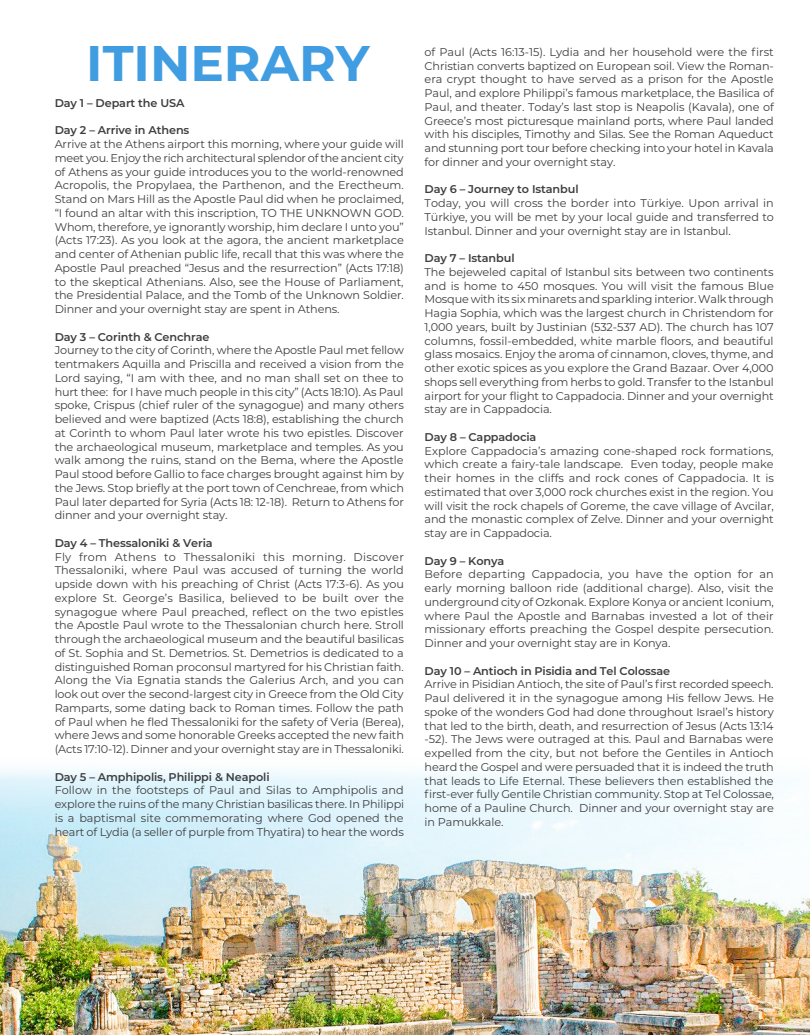
<style>
.page{position:relative;width:810px;height:1035px;background:#fff}
.page>*{position:absolute;margin:0;border:0;box-sizing:border-box;transform-origin:0 0}
.t1{font:700 50px "Montserrat";color:#409de2}
.t2{font:11.25px/13.8px "Montserrat";letter-spacing:-.01em;color:#3e3e3f;text-align:justify}
.t3{font:600 11.25px "Montserrat";letter-spacing:-.01em;color:#3e3e3f}
</style>
<div class="page">
<img style="left:0;top:770px;width:810px;height:265px">
<h1 class="t1" style="left:86px;top:27px;width:285px">ITINERARY</h1>
<p class="t3" style="left:55px;top:95px;width:131px">Day 1 – Depart the USA</p>
<p class="t3" style="left:55px;top:122px;width:136px">Day 2 – Arrive in Athens</p>
<p class="t2" style="left:55px;top:137px;width:351px">Arrive at the Athens airport this morning, where your guide will meet you. Enjoy the rich architectural splendor of the ancient city of Athens as your guide introduces you to the world-renowned Acropolis, the Propylaea, the Parthenon, and the Erectheum.<br>Stand on Mars Hill as the Apostle Paul did when he proclaimed, “I found an altar with this inscription, TO THE UNKNOWN GOD.<br>Whom, therefore, ye ignorantly worship, him declare I unto you” (Acts 17:23). As you look at the agora, the ancient marketplace and center of Athenian public life, recall that this was where the Apostle Paul preached “Jesus and the resurrection” (Acts 17:18) to the skeptical Athenians. Also, see the House of Parliament, the Presidential Palace, and the Tomb of the Unknown Soldier.<br>Dinner and your overnight stay are spent in Athens.</p>
<p class="t3" style="left:55px;top:329px;width:156px">Day 3 – Corinth &amp; Cenchrae</p>
<p class="t2" style="left:55px;top:343px;width:351px">Journey to the city of Corinth, where the Apostle Paul met fellow tentmakers Aquilla and Priscilla and received a vision from the Lord saying, “I am with thee, and no man shall set on thee to hurt thee: for I have much people in this city” (Acts 18:10). As Paul spoke, Crispus (chief ruler of the synagogue) and many others believed and were baptized (Acts 18:8), establishing the church at Corinth to whom Paul later wrote his two epistles. Discover the archaeological museum, marketplace and temples. As you walk among the ruins, stand on the Bema, where the Apostle Paul stood before Gallio to face charges brought against him by the Jews. Stop briefly at the port town of Cenchreae, from which Paul later departed for Syria (Acts 18: 12-18). Return to Athens for dinner and your overnight stay.</p>
<p class="t3" style="left:55px;top:535px;width:160px">Day 4 – Thessaloniki &amp; Veria</p>
<p class="t2" style="left:55px;top:549px;width:351px">Fly from Athens to Thessaloniki this morning. Discover Thessaloniki, where Paul was accused of turning the world upside down with his preaching of Christ (Acts 17:3-6). As you explore St. George’s Basilica, believed to be built over the synagogue where Paul preached, reflect on the two epistles the Apostle Paul wrote to the Thessalonian church here. Stroll through the archaeological museum and the beautiful basilicas of St. Sophia and St. Demetrios. St. Demetrios is dedicated to a distinguished Roman proconsul martyred for his Christian faith.<br>Along the Via Egnatia stands the Galerius Arch, and you can look out over the second-largest city in Greece from the Old City Ramparts, some dating back to Roman times. Follow the path of Paul when he fled Thessaloniki for the safety of Veria (Berea), where Jews and some honorable Greeks accepted the new faith (Acts 17:10-12). Dinner and your overnight stay are in Thessaloniki.</p>
<p class="t3" style="left:55px;top:769px;width:216px">Day 5 – Amphipolis, Philippi &amp; Neapoli</p>
<p class="t2" style="left:55px;top:783px;width:351px">Follow in the footsteps of Paul and Silas to Amphipolis and explore the ruins of the many Christian basilicas there. In Philippi is a baptismal site commemorating where God opened the heart of Lydia (a seller of purple from Thyatira) to hear the words</p>
<p class="t2" style="left:425px;top:45px;width:351px">of Paul (Acts 16:13-15). Lydia and her household were the first Christian converts baptized on European soil. View the Roman&shy;era crypt thought to have served as a prison for the Apostle Paul, and explore Philippi’s famous marketplace, the Basilica of Paul, and theater. Today’s last stop is Neapolis (Kavala), one of Greece’s most picturesque mainland ports, where Paul landed with his disciples, Timothy and Silas. See the Roman Aqueduct and stunning port tour before checking into your hotel in Kavala for dinner and your overnight stay.</p>
<p class="t3" style="left:425px;top:181px;width:156px">Day 6 – Journey to Istanbul</p>
<p class="t2" style="left:425px;top:196px;width:351px">Today, you will cross the border into Türkiye. Upon arrival in Türkiye, you will be met by your local guide and transferred to Istanbul. Dinner and your overnight stay are in Istanbul.</p>
<p class="t3" style="left:425px;top:250px;width:92px">Day 7 – Istanbul</p>
<p class="t2" style="left:425px;top:265px;width:351px">The bejeweled capital of Istanbul sits between two continents and is home to 450 mosques. You will visit the famous Blue Mosque with its six minarets and sparkling interior. Walk through Hagia Sophia, which was the largest church in Christendom for 1,000 years, built by Justinian (532-537 AD). The church has 107 columns, fossil-embedded, white marble floors, and beautiful glass mosaics. Enjoy the aroma of cinnamon, cloves, thyme, and other exotic spices as you explore the Grand Bazaar. Over 4,000 shops sell everything from herbs to gold. Transfer to the Istanbul airport for your flight to Cappadocia. Dinner and your overnight stay are in Cappadocia.</p>
<p class="t3" style="left:425px;top:429px;width:113px">Day 8 – Cappadocia</p>
<p class="t2" style="left:425px;top:443px;width:351px">Explore Cappadocia’s amazing cone-shaped rock formations, which create a fairy-tale landscape. Even today, people make their homes in the cliffs and rock cones of Cappadocia. It is estimated that over 3,000 rock churches exist in the region. You will visit the rock chapels of Goreme, the cave village of Avcilar, and the monastic complex of Zelve. Dinner and your overnight stay are in Cappadocia.</p>
<p class="t3" style="left:425px;top:553px;width:81px">Day 9 – Konya</p>
<p class="t2" style="left:425px;top:567px;width:351px">Before departing Cappadocia, you have the option for an early morning balloon ride (additional charge). Also, visit the underground city of Ozkonak. Explore Konya or ancient Iconium, where Paul the Apostle and Barnabas invested a lot of their missionary efforts preaching the Gospel despite persecution.<br>Dinner and your overnight stay are in Konya.</p>
<p class="t3" style="left:425px;top:663px;width:247px">Day 10 – Antioch in Pisidia and Tel Colossae</p>
<p class="t2" style="left:425px;top:677px;width:351px">Arrive in Pisidian Antioch, the site of Paul’s first recorded speech.<br>Paul delivered it in the synagogue among His fellow Jews. He spoke of the wonders God had done throughout Israel’s history that led to the birth, death, and resurrection of Jesus (Acts 13:14 -52). The Jews were outraged at this. Paul and Barnabas were expelled from the city, but not before the Gentiles in Antioch heard the Gospel and were persuaded that it is indeed the truth that leads to Life Eternal. These believers then established the first-ever fully Gentile Christian community. Stop at Tel Colossae, home of a Pauline Church. Dinner and your overnight stay are in Pamukkale.</p>
</div>
